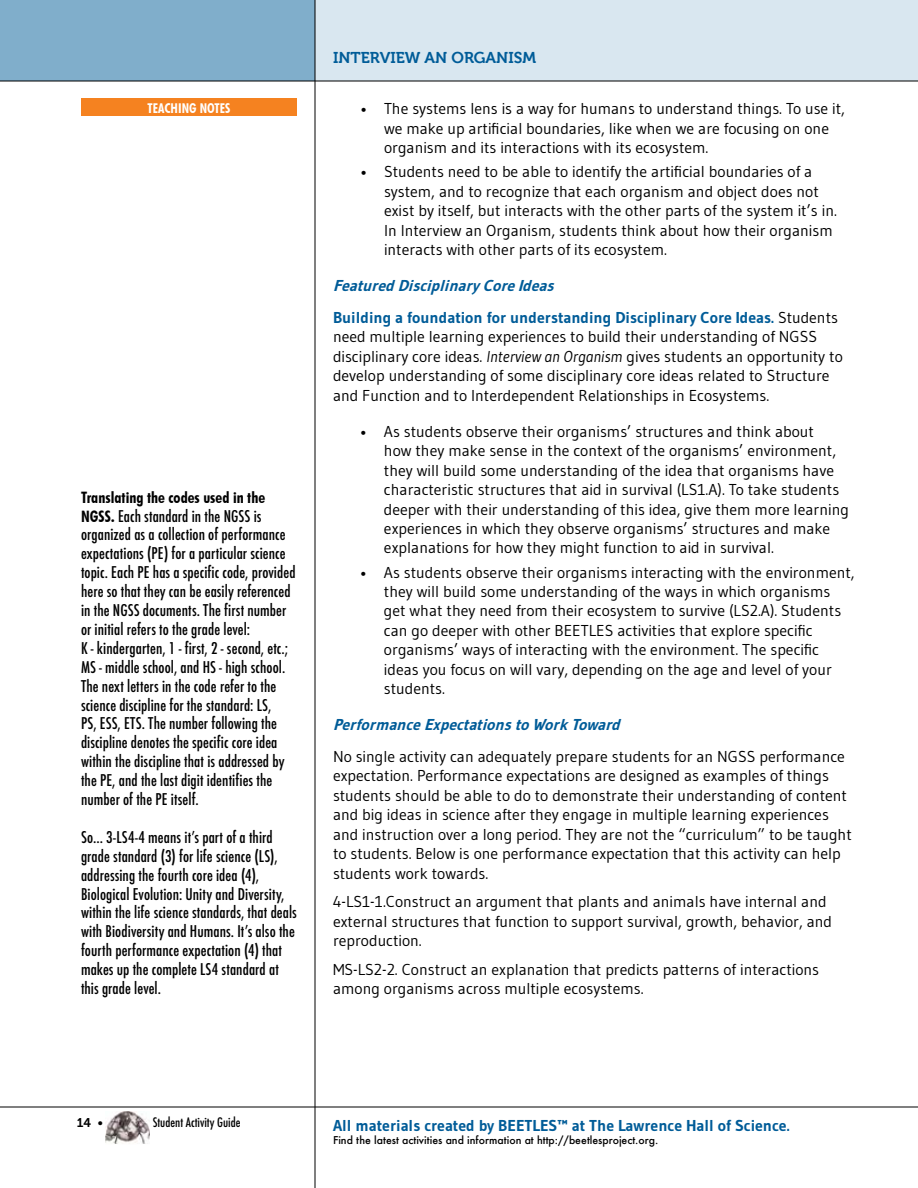
<style>
.page{position:relative;width:918px;height:1188px;background:#fff}
.page>*{position:absolute;margin:0;border:0;box-sizing:border-box;transform-origin:0 0}
.t1{font:15.75px/19.5px "Gudea";color:#000}
.t2{font:500 condensed 15.75px/18.9px "Futura";letter-spacing:.005em;color:#000}
.t3{font:700 15.75px/31.5px "Gudea";color:#005c98}
.t4{font:italic 700 15.75px "Gudea";color:#005c98}
.t5{font:700 condensed 15.75px "Futura BT";color:#000}
.t6{font:15.75px "Museo 700";color:#005c98}
.t7{font:700 condensed 13.5px "Futura BT";color:#fff}
.t8{font:500 condensed 12.75px "Futura";color:#000}
.t9{font:12.75px "Museo 700";color:#000}
.t10{font:500 10.5px "Futura";color:#000}
.s1{font-family:"Futura BT";font-weight:700}
.s2{font-style:italic}
.s3{font-weight:400;color:#000}
.s4{font-family:"Museo 500"}
</style>
<div class="page">
<div style="left:0;top:0;width:315px;height:81px;background:#80aecb"></div>
<div style="left:315px;top:0;width:603px;height:81px;background:#d9e7f0"></div>
<hr style="left:315px;top:0;width:1px;height:1188px;background:#000">
<hr style="left:0;top:1107px;width:918px;height:1px;background:#000">
<div style="left:81px;top:98px;width:216px;height:18px;background:#f58220"></div>
<img style="left:105px;top:1112px;width:45px;height:32px">
<hr style="left:0;top:81px;width:918px;height:1px;background:#000">
<p class="t7" style="left:148px;top:100px;width:84px">TEACHING NOTES</p>
<p class="t5" style="left:81px;top:488px;width:186px">Translating the codes used in the</p>
<p class="t2" style="left:81px;top:506px;width:216px"><span class="s1">NGSS.</span> Each standard in the NGSS is organized as a collection of performance expectations (PE) for a particular science topic. Each PE has a specific code, provided here so that they can be easily referenced in the NGSS documents. The first number or initial refers to the grade level:<br>K - kindergarten, 1 - first, 2 - second, etc.; MS - middle school, and HS - high school.<br>The next letters in the code refer to the science discipline for the standard: LS,<br>PS, ESS, ETS. The number following the discipline denotes the specific core idea within the discipline that is addressed by the PE, and the last digit identifies the number of the PE itself.</p>
<p class="t2" style="left:81px;top:828px;width:217px">So… 3-LS4-4 means it’s part of a third grade standard (3) for life science (LS), addressing the fourth core idea (4), Biological Evolution: Unity and Diversity, within the life science standards, that deals with Biodiversity and Humans. It’s also the fourth performance expectation (4) that makes up the complete LS4 standard at this grade level.</p>
<p class="t6" style="left:333px;top:49px;width:205px">INTERVIEW AN ORGANISM</p>
<p class="t1" style="left:384px;top:99px;width:463px;text-indent:-24px">• The systems lens is a way for humans to understand things. To use it, we make up artificial boundaries, like when we are focusing on one organism and its interactions with its ecosystem.</p>
<p class="t1" style="left:384px;top:162px;width:454px;text-indent:-24px">• Students need to be able to identify the artificial boundaries of a system, and to recognize that each organism and object does not exist by itself, but interacts with the other parts of the system it’s in.<br>In Interview an Organism, students think about how their organism interacts with other parts of its ecosystem.</p>
<p class="t3" style="left:333px;top:270px;width:507px"><span class="s2">FeaturedDisciplinary CoreIdeas<br></span>Building a foundation for understanding Disciplinary Core Ideas. <span class="s3">Students</span></p>
<p class="t1" style="left:333px;top:326px;width:511px">need multiple learning experiences to build their understanding of NGSS disciplinary core ideas. <span class="s2">Interview an Organism</span> gives students an opportunity to develop understanding of some disciplinary core ideas related to Structure and Function and to Interdependent Relationships in Ecosystems.</p>
<p class="t1" style="left:384px;top:421px;width:466px;text-indent:-24px">• As students observe their organisms’ structures and think about<br>how they make sense in the context of the organisms’ environment, they will build some understanding of the idea that organisms have characteristic structures that aid in survival (LS1.A). To take students deeper with their understanding of this idea, give them more learning experiences in which they observe organisms’ structures and make explanations for how they might function to aid in survival.</p>
<p class="t1" style="left:384px;top:562px;width:472px;text-indent:-24px">• As students observe their organisms interacting with the environment, they will build some understanding of the ways in which organisms get what they need from their ecosystem to survive (LS2.A). Students can go deeper with other BEETLES activities that explore specific organisms’ ways of interacting with the environment. The specific ideas you focus on will vary, depending on the age and level of your students.</p>
<p class="t4" style="left:333px;top:715px;width:294px">PerformanceExpectationstoWorkToward</p>
<p class="t1" style="left:333px;top:746px;width:520px">No single activity can adequately prepare students for an NGSS performance expectation. Performance expectations are designed as examples of things students should be able to do to demonstrate their understanding of content and big ideas in science after they engage in multiple learning experiences and instruction over a long period. They are not the “curriculum” to be taught to students. Below is one performance expectation that this activity can help students work towards.</p>
<p class="t1" style="left:333px;top:892px;width:501px">4-LS1-1.Construct an argument that plants and animals have internal and external structures that function to support survival, growth, behavior, and reproduction.</p>
<p class="t1" style="left:333px;top:959px;width:488px">MS-LS2-2. Construct an explanation that predicts patterns of interactions among organisms across multiple ecosystems.</p>
<p class="t9" style="left:77px;top:1115px;width:28px">14 <span class="s4">•</span></p>
<p class="t8" style="left:153px;top:1114px;width:89px">Student Activity Guide</p>
<p class="t3" style="left:333px;top:1110px;width:458px">All materials created by BEETLES™ at The Lawrence Hall of Science.</p>
<p class="t10" style="left:333px;top:1133px;width:327px">Find the latest activities and information at http://beetlesproject.org.</p>
</div>
